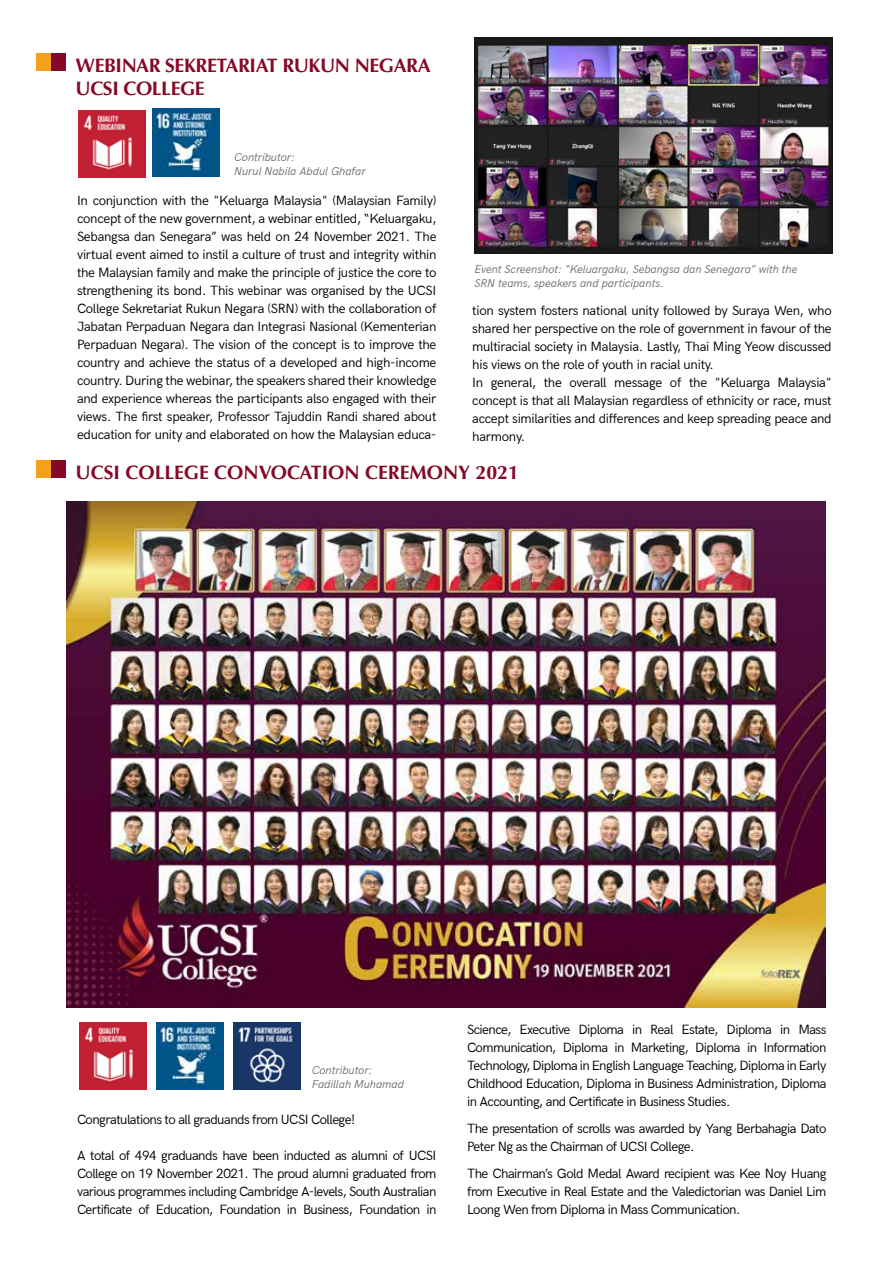
<style>
.page{position:relative;width:893px;height:1263px;background:#fff}
.page>*{position:absolute;margin:0;border:0;box-sizing:border-box;transform-origin:0 0}
.t1{font:700 19.5px/23.1px "Optima";letter-spacing:-.02em;color:#850828}
.t2{font:700 19.5px "Optima";color:#850828}
.t3{font:13.5px/18px "HK Grotesk";letter-spacing:-.025em;color:#010101;text-align:justify}
.t4{font:italic 11.25px/14.2px "HK Grotesk";color:#6d6e71}
</style>
<div class="page">
<img style="left:79px;top:110px;width:67px;height:67px">
<img style="left:156px;top:1023px;width:67px;height:66px">
<img style="left:234px;top:1023px;width:67px;height:66px">
<img style="left:79px;top:1023px;width:67px;height:66px">
<div style="left:36px;top:53px;width:29px;height:18px;background:#f4a01a"></div>
<div style="left:51px;top:53px;width:15px;height:18px;background:#850828"></div>
<img style="left:152px;top:109px;width:68px;height:67px">
<div style="left:36px;top:460px;width:29px;height:18px;background:#f4a01a"></div>
<div style="left:51px;top:460px;width:15px;height:18px;background:#850828"></div>
<img style="left:474px;top:38px;width:358px;height:215px">
<img style="left:66px;top:501px;width:759px;height:506px">
<h1 class="t1" style="left:76px;top:54px;width:357px">WEBINAR SEKRETARIAT RUKUN NEGARA<br>UCSI COLLEGE</h1>
<p class="t4" style="left:234px;top:149px;width:133px">Contributor:<br>Nurul Nabila Abdul Ghafar</p>
<p class="t3" style="left:77px;top:191px;width:361px">In conjunction with the "Keluarga Malaysia" (Malaysian Family) concept of the new government, a webinar entitled, “Keluargaku, Sebangsa dan Senegara” was held on 24 November 2021. The virtual event aimed to instil a culture of trust and integrity within the Malaysian family and make the principle of justice the core to strengthening its bond. This webinar was organised by the UCSI College Sekretariat Rukun Negara (SRN) with the collaboration of Jabatan Perpaduan Negara dan Integrasi Nasional (Kementerian Perpaduan Negara). The vision of the concept is to improve the country and achieve the status of a developed and high-income country. During the webinar, the speakers shared their knowledge and experience whereas the participants also engaged with their views. The first speaker, Professor Tajuddin Randi shared about education for unity and elaborated on how the Malaysian educa-</p>
<p class="t4" style="left:474px;top:261px;width:325px">Event Screenshot: “Keluargaku, Sebangsa dan Senegara” with the<br>SRN teams, speakers and participants.</p>
<p class="t3" style="left:472px;top:301px;width:361px;text-align:left">tion system fosters national unity followed by Suraya Wen, who shared her perspective on the role of government in favour of the multiracial society in Malaysia. Lastly, Thai Ming Yeow discussed his views on the role of youth in racial unity.<br>In general, the overall message of the "Keluarga Malaysia" concept is that all Malaysian regardless of ethnicity or race, must accept similarities and differences and keep spreading peace and harmony.</p>
<h1 class="t2" style="left:76px;top:461px;width:445px">UCSI COLLEGE CONVOCATION CEREMONY 2021</h1>
<p class="t4" style="left:312px;top:1062px;width:94px">Contributor:<br>Fadillah Muhamad</p>
<p class="t3" style="left:77px;top:1109px;width:280px">Congratulations to all graduands from UCSI College!</p>
<p class="t3" style="left:77px;top:1145px;width:361px">A total of 494 graduands have been inducted as alumni of UCSI College on 19 November 2021. The proud alumni graduated from various programmes including Cambridge A-levels, South Australian Certificate of Education, Foundation in Business, Foundation in</p>
<p class="t3" style="left:467px;top:1019px;width:361px">Science, Executive Diploma in Real Estate, Diploma in Mass Communication, Diploma in Marketing, Diploma in Information Technology, Diploma in English Language Teaching, Diploma in Early Childhood Education, Diploma in Business Administration, Diploma in Accounting, and Certificate in Business Studies.</p>
<p class="t3" style="left:467px;top:1118px;width:361px">The presentation of scrolls was awarded by Yang Berbahagia Dato<br>Peter Ng as the Chairman of UCSI College.</p>
<p class="t3" style="left:467px;top:1163px;width:361px">The Chairman’s Gold Medal Award recipient was Kee Noy Huang from Executive in Real Estate and the Valedictorian was Daniel Lim Loong Wen from Diploma in Mass Communication.</p>
</div>
